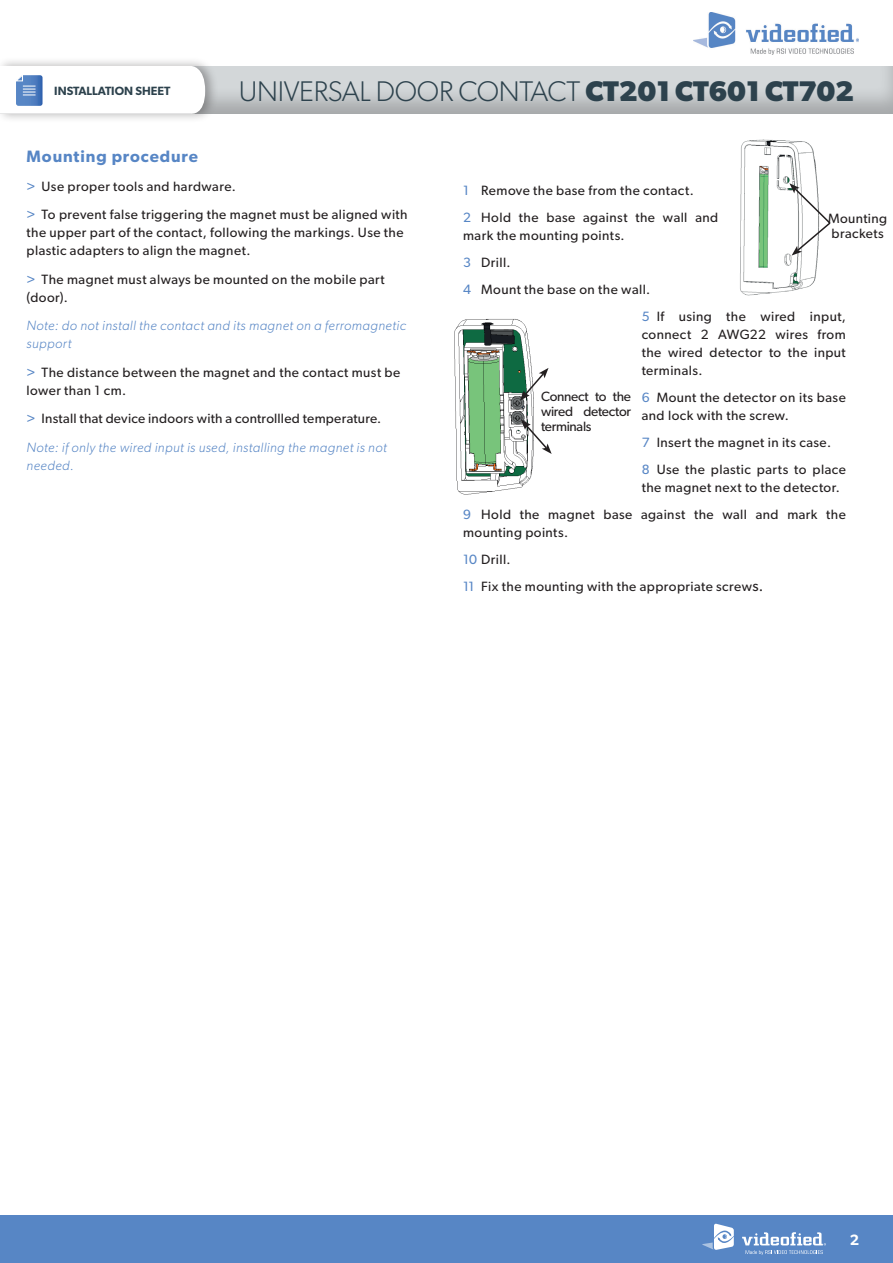
<style>
.page{position:relative;width:893px;height:1263px;background:#fff}
.page>*{position:absolute;margin:0;border:0;box-sizing:border-box;transform-origin:0 0}
.t1{font:300 28.5px "Gibson";letter-spacing:-.01em;color:#2d424d}
.t2{font:600 16.5px "Gibson";letter-spacing:.055em;color:#5786c5}
.t3{font:600 15px "Gibson";color:#fff}
.t4{font:13.5px/18px "Gibson";letter-spacing:.035em;color:#231f20}
.t5{font:italic 300 13.5px/18px "Gibson";letter-spacing:.03em;color:#5786c5}
.t6{font:600 12px "Gibson";color:#2d424d}
.s1{font-weight:700}
.s2{color:#5786c5}
.s3{font-weight:400;font-style:normal}
.s4{font-weight:400;font-style:normal;color:#231f20}
.s5{font-size:15px}
</style>
<div class="page">
<img style="left:740px;top:139px;width:78px;height:157px">
<svg style="left:789px;top:183px;width:42px;height:73px"></svg>
<img style="left:454px;top:319px;width:80px;height:176px">
<svg style="left:520px;top:368px;width:29px;height:33px"></svg>
<svg style="left:521px;top:419px;width:31px;height:35px"></svg>
<div style="left:0;top:1215px;width:893px;height:48px;background:#5786c5"></div>
<svg style="left:702px;top:1223px;width:32px;height:27px"></svg>
<svg style="left:742px;top:1232px;width:84px;height:23px"></svg>
<img style="left:693px;top:13px;width:166px;height:41px">
<div style="left:0;top:64px;width:893px;height:51px;background:#231f20;opacity:.25"></div>
<div style="left:0;top:57px;width:218px;height:66px;background:#231f20;opacity:.35"></div>
<svg style="left:0;top:66px;width:205px;height:50px"></svg>
<p class="t6" style="left:54px;top:83px;width:118px">INSTALLATION SHEET</p>
<h1 class="t1" style="left:239px;top:74px;width:617px">UNIVERSAL DOOR CONTACT <span class="s1">CT201 CT601 CT702</span></h1>
<p class="t2" style="left:27px;top:146px;width:173px">Mounting procedure</p>
<p class="t4" style="left:27px;top:171px;width:382px;line-height:28.5px"><span class="s2">&gt;</span> Use proper tools and hardware.<br><span class="s2">&gt;</span> To prevent false triggering the magnet must be aligned with</p>
<p class="t4" style="left:27px;top:223px;width:378px">the upper part of the contact, following the markings. Use the plastic adapters to align the magnet.</p>
<p class="t4" style="left:27px;top:270px;width:360px"><span class="s2">&gt;</span> The magnet must always be mounted on the mobile part (door).</p>
<p class="t5" style="left:27px;top:316px;width:381px">Note: do not install the contact and its magnet on a ferromagnetic support</p>
<p class="t4" style="left:27px;top:363px;width:375px"><span class="s2">&gt;</span> The distance between the magnet and the contact must be lower than 1 cm.</p>
<p class="t5" style="left:27px;top:404px;width:362px;line-height:28.5px"><span class="s3">&gt;</span> <span class="s4">Install that device indoors with a controllled temperature.<br></span>Note: if only the wired input is used, installing the magnet is not</p>
<p class="t5" style="left:27px;top:456px;width:49px">needed.</p>
<p class="t4" style="left:463px;top:177px;width:257px;line-height:27px"><span class="s2">1</span> Remove the base from the contact.<br><span class="s2">2</span> Hold the base against the wall and</p>
<p class="t4" style="left:463px;top:226px;width:163px">mark the mounting points.</p>
<p class="t4" style="left:463px;top:253px;width:49px"><span class="s2">3</span> Drill.</p>
<p class="t4" style="left:463px;top:280px;width:189px"><span class="s2">4</span> Mount the base on the wall.</p>
<p class="t4" style="left:642px;top:307px;width:206px"><span class="s2">5</span> If using the wired input,</p>
<p class="t4" style="left:642px;top:325px;width:206px;text-align:justify">connect 2 AWG22 wires from the wired detector to the input terminals.</p>
<p class="t4" style="left:642px;top:388px;width:206px"><span class="s2">6</span> Mount the detector on its base and lock with the screw.</p>
<p class="t4" style="left:642px;top:428px;width:206px;line-height:27px"><span class="s2">7</span> Insert the magnet in its case.<br><span class="s2">8</span> Use the plastic parts to place</p>
<p class="t4" style="left:463px;top:473px;width:384px;line-height:27px;text-indent:179px">the magnet next to the detector.<br><span class="s2">9</span> Hold the magnet base against the wall and mark the</p>
<p class="t4" style="left:463px;top:518px;width:302px;line-height:27px">mounting points.<br><span class="s2">10</span> Drill.<br><span class="s2">11</span> Fix the mounting with the appropriate screw<span class="s5">s.</span></p>
<p class="t4" style="left:828px;top:210px;width:61px;line-height:15px">Mounting brackets</p>
<p class="t4" style="left:541px;top:389px;width:91px;line-height:15px;text-align:justify">Connect to the wired detector terminals</p>
<p class="t3" style="left:850px;top:1231px;width:11px">2</p>
</div>
